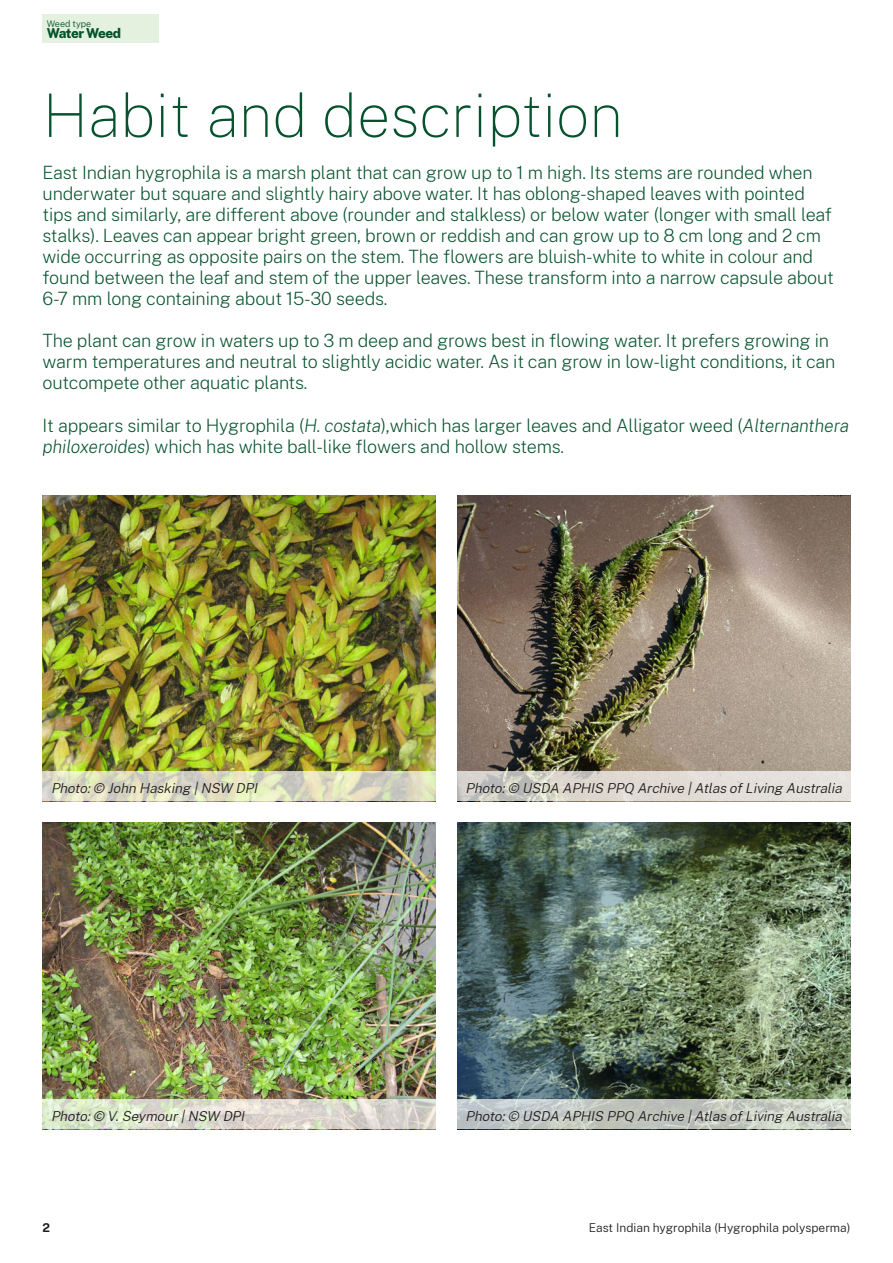
<style>
.page{position:relative;width:893px;height:1263px;background:#fff}
.page>*{position:absolute;margin:0;border:0;box-sizing:border-box;transform-origin:0 0}
.H1{font:100 60px "Public Sans";color:#05522d}
.Intro{font:200 18px/21px "Public Sans";letter-spacing:-.01em;color:#05522d}
.Caption{font:italic 300 13.5px "Public Sans";color:#231f20}
.Body{font:800 13.5px "Public Sans";letter-spacing:-.045em;color:#05522d}
.t1{font:300 12px "Public Sans";color:#231f20}
.t2{font:700 12px "Public Sans";color:#231f20}
.Small_Print{font:300 9px "Public Sans";color:#05522d}
.s1{font-style:italic}
</style>
<div class="page">
<img style="left:43px;top:495px;width:393px;height:276px">
<img style="left:457px;top:495px;width:393px;height:276px">
<img style="left:43px;top:823px;width:393px;height:276px">
<img style="left:457px;top:823px;width:393px;height:276px">
<svg style="left:43px;top:1099px;width:393px;height:30px;background:#dcdcce"></svg>
<svg style="left:457px;top:1099px;width:393px;height:30px;background:#c5cac4"></svg>
<svg style="left:43px;top:771px;width:393px;height:30px;background:#dbdbc1"></svg>
<svg style="left:457px;top:771px;width:393px;height:30px;background:#dbd8d1"></svg>
<div style="left:43px;top:14px;width:116px;height:29px;background:#e4f1de"></div>
<p class="Small_Print" style="left:47px;top:17px;width:46px">Weed type</p>
<p class="Body" style="left:47px;top:23px;width:76px">Water Weed</p>
<h1 class="H1" style="left:43px;top:75px;width:582px">Habit and description</h1>
<p class="Intro" style="left:43px;top:161px;width:793px">East Indian hygrophila is a marsh plant that can grow up to 1 m high. Its stems are rounded when underwater but square and slightly hairy above water. It has oblong-shaped leaves with pointed tips and similarly, are different above (rounder and stalkless) or below water (longer with small leaf stalks). Leaves can appear bright green, brown or reddish and can grow up to 8 cm long and 2 cm wide occurring as opposite pairs on the stem. The flowers are bluish-white to white in colour and found between the leaf and stem of the upper leaves. These transform into a narrow capsule about 6-7 mm long containing about 15-30 seeds.</p>
<p class="Intro" style="left:43px;top:330px;width:794px">The plant can grow in waters up to 3 m deep and grows best in flowing water. It prefers growing in warm temperatures and neutral to slightly acidic water. As it can grow in low-light conditions, it can outcompete other aquatic plants.</p>
<p class="Intro" style="left:43px;top:414px;width:808px">It appears similar to Hygrophila (<span class="s1">H. costata</span>),which has larger leaves and Alligator weed (<span class="s1">Alternanthera philoxeroides</span>) which has white ball-like flowers and hollow stems.</p>
<p class="Caption" style="left:51px;top:778px;width:211px">Photo:© John Hasking |NSW DPI</p>
<p class="Caption" style="left:466px;top:778px;width:381px">Photo:© USDA APHIS PPQ Archive |Atlas ofLiving Australia</p>
<p class="Caption" style="left:51px;top:1106px;width:198px">Photo:© V.Seymour|NSW DPI</p>
<p class="Caption" style="left:466px;top:1106px;width:381px">Photo:© USDA APHIS PPQ Archive |Atlas ofLiving Australia</p>
<p class="t2" style="left:43px;top:1219px;width:9px">2</p>
<p class="t1" style="left:589px;top:1219px;width:263px">East Indian hygrophila (Hygrophila polysperma)</p>
</div>
